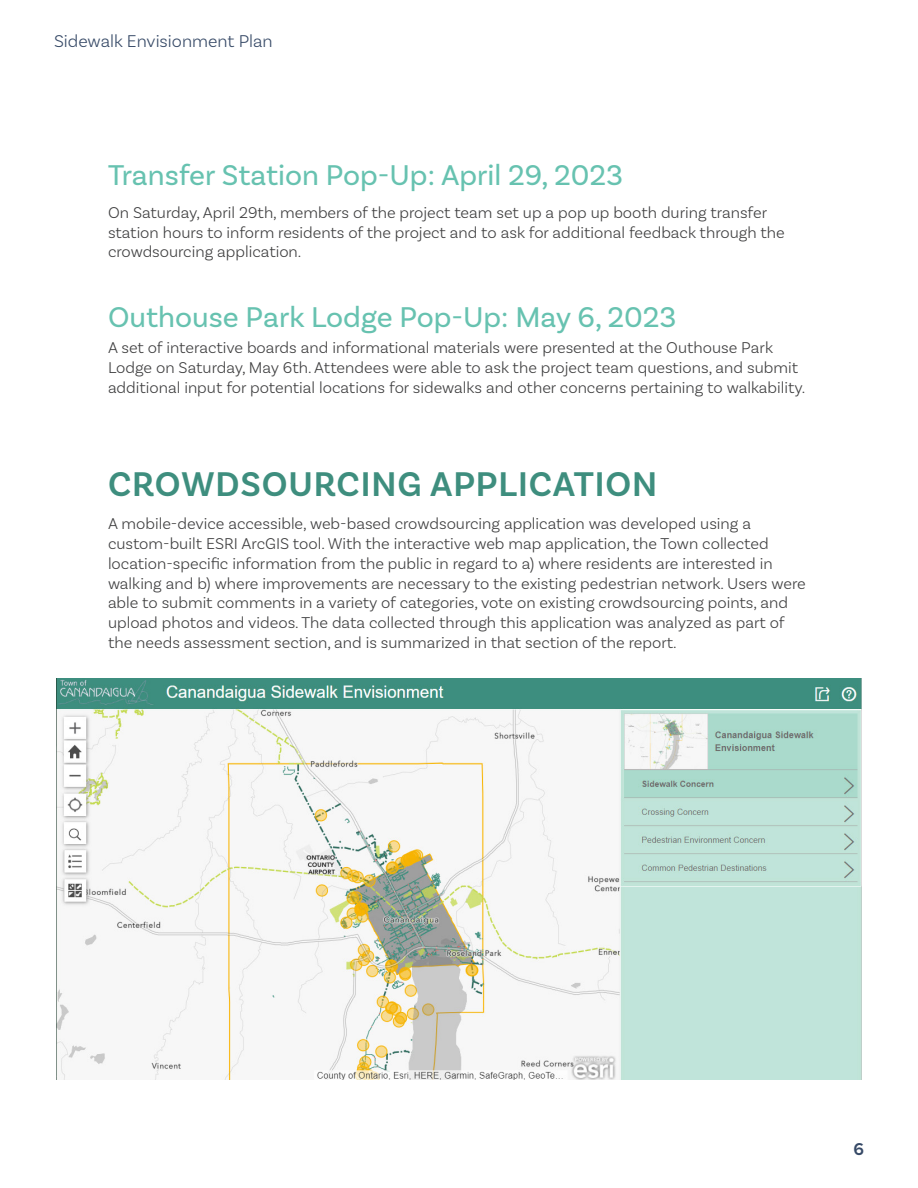
<style>
.page{position:relative;width:918px;height:1188px;background:#fff}
.page>*{position:absolute;margin:0;border:0;box-sizing:border-box;transform-origin:0 0}
.Heading_2{font:600 36px "Basic Sans";letter-spacing:.025em;color:#3e8e7e}
.Heading_2-2{font:30px "Basic Sans";color:#67c2b0}
.Heading_3{font:30px "Basic Sans";color:#67c2b0}
.t1{font:300 18px "Basic Sans";color:#374a67}
.t2{font:600 18px "Basic Sans";color:#374a67}
.Body{font:300 16.5px/19.8px "Basic Sans";color:#3e3e3f}
</style>
<div class="page">
<img style="left:56px;top:678px;width:806px;height:402px">
<p class="t1" style="left:54px;top:30px;width:220px">Sidewalk Envisionment Plan</p>
<p class="Heading_2-2" style="left:108px;top:157px;width:517px">Transfer Station Pop-Up: April 29, 2023</p>
<p class="Body" style="left:108px;top:202px;width:678px">On Saturday, April 29th, members of the project team set up a pop up booth during transfer station hours to inform residents of the project and to ask for additional feedback through the crowdsourcing application.</p>
<p class="Heading_3" style="left:108px;top:299px;width:570px">Outhouse Park Lodge Pop-Up: May 6, 2023</p>
<p class="Body" style="left:108px;top:338px;width:699px">A set of interactive boards and informational materials were presented at the Outhouse Park<br>Lodge on Saturday, May 6th. Attendees were able to ask the project team questions, and submit additional input for potential locations for sidewalks and other concerns pertaining to walkability.</p>
<p class="Heading_2" style="left:108px;top:462px;width:551px">CROWDSOURCING APPLICATION</p>
<p class="Body" style="left:108px;top:514px;width:699px">A mobile-device accessible, web-based crowdsourcing application was developed using a custom-built ESRI ArcGIS tool. With the interactive web map application, the Town collected location-specific information from the public in regard to a) where residents are interested in walking and b) where improvements are necessary to the existing pedestrian network. Users were able to submit comments in a variety of categories, vote on existing crowdsourcing points, and upload photos and videos. The data collected through this application was analyzed as part of the needs assessment section, and is summarized in that section of the report.</p>
<p class="t2" style="left:853px;top:1138px;width:12px">6</p>
</div>
